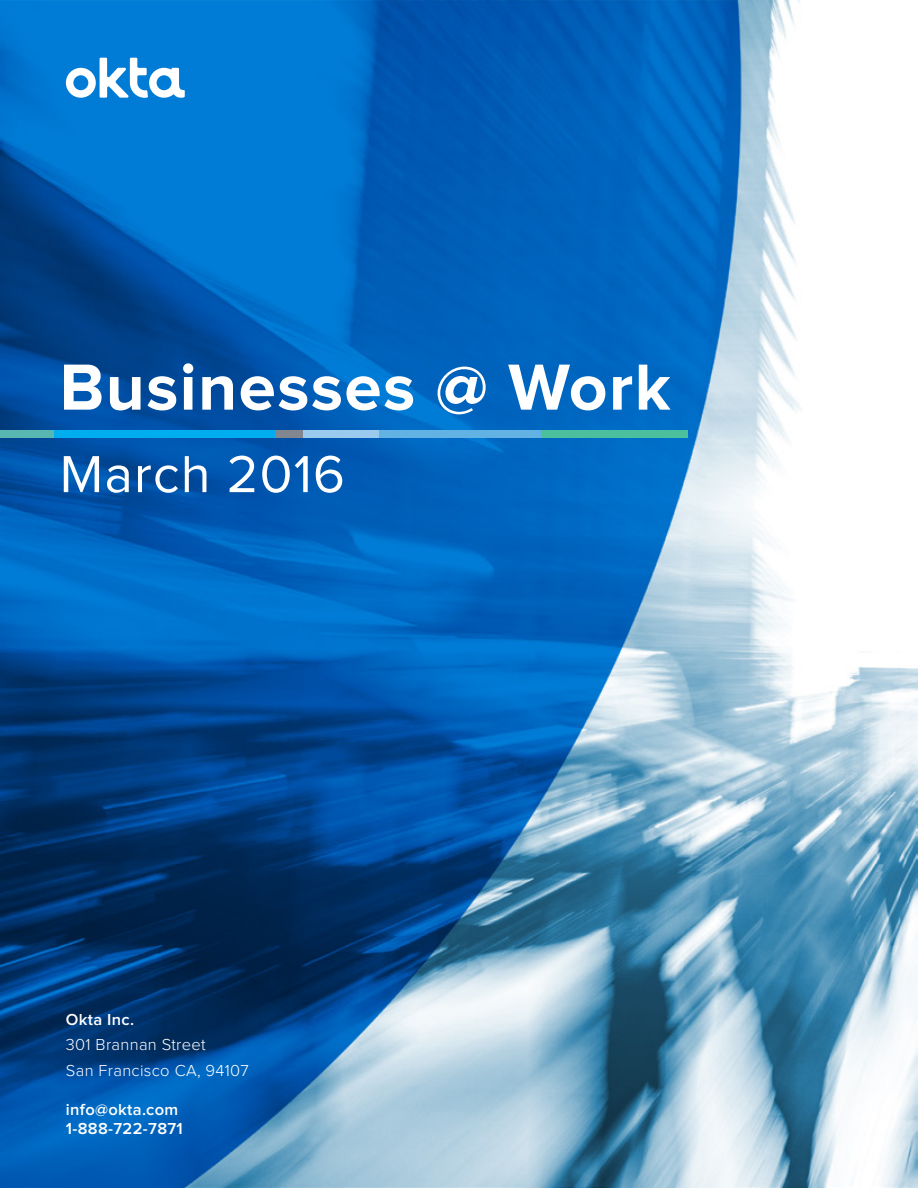
<style>
.page{position:relative;width:918px;height:1188px;background:#fff}
.page>*{position:absolute;margin:0;border:0;box-sizing:border-box;transform-origin:0 0}
.t1{font:700 67.5px "Proxima Nova";letter-spacing:.02em;color:#fff}
.t2{font:54px "Proxima Nova";letter-spacing:.02em;color:#fff}
.t3{font:300 16.5px/25.5px "Proxima Nova";letter-spacing:.02em;color:#fff}
.t4{font:600 16.5px/19.8px "Proxima Nova";letter-spacing:.02em;color:#fff}
</style>
<div class="page">
<img style="left:0;top:0;width:918px;height:1188px">
<svg style="left:66px;top:58px;width:119px;height:40px"></svg>
<div style="left:0;top:430px;width:55px;height:7px;background:#59b7b1"></div>
<div style="left:55px;top:430px;width:220px;height:7px;background:#00aeef"></div>
<div style="left:275px;top:430px;width:28px;height:7px;background:#82868e"></div>
<div style="left:303px;top:430px;width:76px;height:7px;background:#9acbee"></div>
<div style="left:379px;top:430px;width:163px;height:7px;background:#62b3e4"></div>
<div style="left:542px;top:430px;width:146px;height:7px;background:#4cbf9c"></div>
<h1 class="t1" style="left:60px;top:356px;width:613px">Businesses @ Work</h1>
<h2 class="t2" style="left:60px;top:449px;width:287px">March 2016</h2>
<p class="t4" style="left:66px;top:1010px;width:70px">Okta Inc.</p>
<p class="t3" style="left:66px;top:1033px;width:184px">301 Brannan Street<br>San Francisco CA, 94107</p>
<p class="t4" style="left:66px;top:1100px;width:118px">info@okta.com<br>1-888-722-7871</p>
</div>
